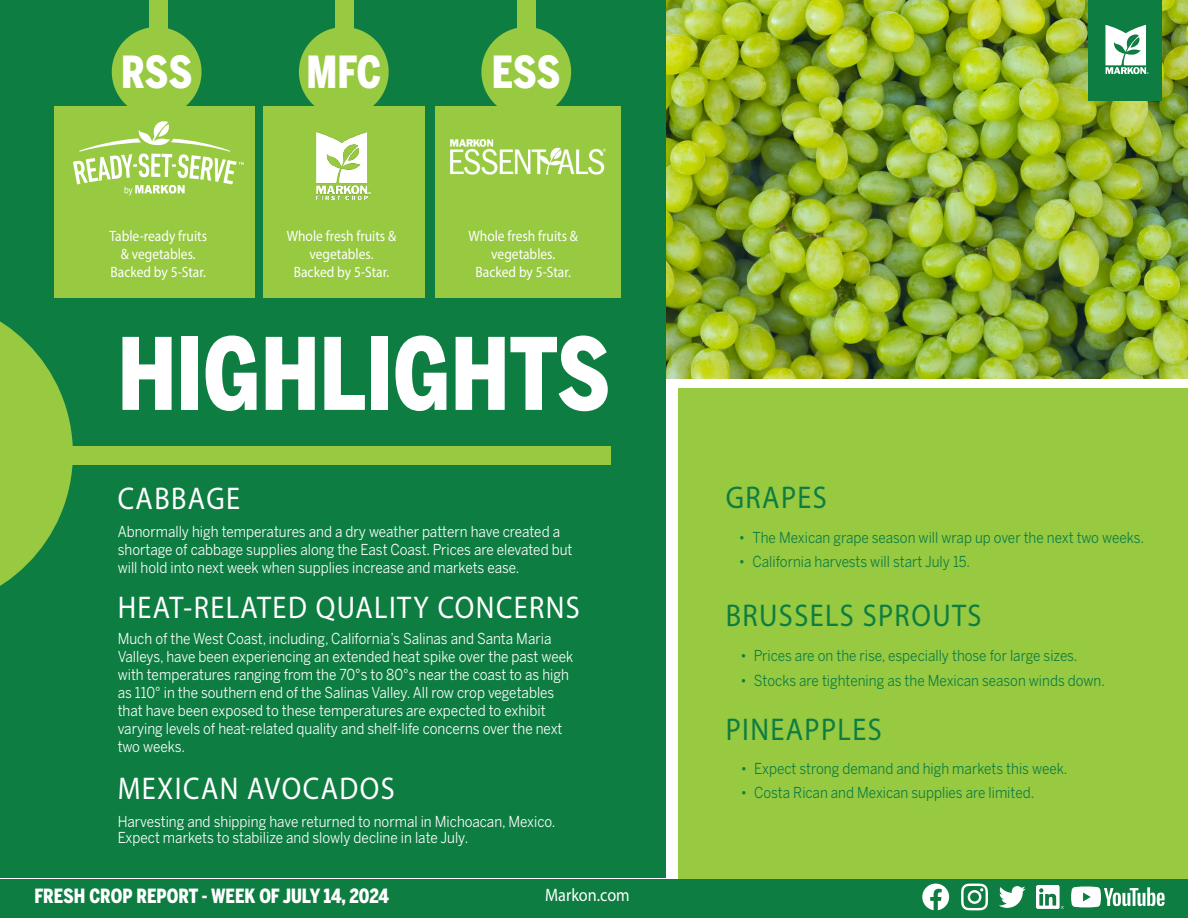
<style>
.page{position:relative;width:1188px;height:918px;background:#fff}
.page>*{position:absolute;margin:0;border:0;box-sizing:border-box;transform-origin:0 0}
.t1{font:900 98.7px "Benton Sans Cond";color:#fff;scale:.9 1}
.t2{font:900 43.95px "Benton Sans Cond";letter-spacing:-.01em;color:#fff;scale:.9 1}
.t3{font:31.5px "Myriad Pro";letter-spacing:.05em;color:#fff;scale:.9 1}
.t4{font:31.5px "Myriad Pro";letter-spacing:.05em;color:#0d7d41;scale:.9 1}
.t5{font:900 19.5px "Benton Sans Cond";color:#fff;scale:.9 1}
.t6{font:18px "Myriad Pro";color:#fff;scale:.9 1}
.t7{font:15px/18px "Benton Sans";color:#fff;scale:.9 1}
.t8{font:15px "Benton Sans";color:#0d7d41;scale:.9 1}
.t9{font:15px/18px "Myriad Pro";color:#fff;text-align:center;scale:.9 1}
</style>
<div class="page">
<img style="left:665px;top:0;width:523px;height:379px">
<div style="left:0;top:0;width:665px;height:878px;background:#0d7d41"></div>
<div style="left:1089px;top:0;width:73px;height:100px;background:#0d7d41"></div>
<svg style="left:0;top:297px;width:73px;height:289px"></svg>
<div style="left:0;top:446px;width:610px;height:19px;background:#97c941"></div>
<div style="left:149px;top:0;width:18px;height:39px;background:#97c941"></div>
<div style="left:335px;top:0;width:18px;height:39px;background:#97c941"></div>
<div style="left:517px;top:0;width:18px;height:39px;background:#97c941"></div>
<div style="left:678px;top:389px;width:510px;height:529px;background:#97c941"></div>
<div style="left:0;top:879px;width:1188px;height:39px;background:#0d7d41"></div>
<svg style="left:922px;top:884px;width:27px;height:26px"></svg>
<svg style="left:961px;top:884px;width:27px;height:26px"></svg>
<svg style="left:999px;top:886px;width:27px;height:22px"></svg>
<img style="left:1036px;top:886px;width:27px;height:22px">
<svg style="left:1071px;top:887px;width:94px;height:20px"></svg>
<svg style="left:1105px;top:25px;width:44px;height:48px"></svg>
<div style="left:112px;top:27px;width:90px;height:90px;background:#97c941;border-radius:50%"></div>
<div style="left:299px;top:27px;width:90px;height:90px;background:#97c941;border-radius:50%"></div>
<div style="left:481px;top:27px;width:90px;height:90px;background:#97c941;border-radius:50%"></div>
<div style="left:54px;top:106px;width:201px;height:191px;background:#97c941"></div>
<div style="left:263px;top:106px;width:162px;height:191px;background:#97c941"></div>
<div style="left:435px;top:106px;width:186px;height:191px;background:#97c941"></div>
<svg style="left:73px;top:121px;width:171px;height:74px"></svg>
<img style="left:317px;top:132px;width:54px;height:68px">
<img style="left:450px;top:140px;width:155px;height:35px">
<h2 class="t2" style="left:121px;top:46px;width:81px">RSS</h2>
<h2 class="t2" style="left:307px;top:46px;width:84px">MFC</h2>
<h2 class="t2" style="left:492px;top:46px;width:78px">ESS</h2>
<p class="t9" style="left:109px;top:227px;width:110px">Table-ready fruits &amp; vegetables.<br>Backed by 5-Star.</p>
<p class="t9" style="left:287px;top:227px;width:123px">Whole fresh fruits &amp; vegetables.<br>Backed by 5-Star.</p>
<p class="t9" style="left:468px;top:227px;width:123px">Whole fresh fruits &amp; vegetables.<br>Backed by 5-Star.</p>
<h1 class="t1" style="left:118px;top:316px;width:549px">HIGHLIGHTS</h1>
<h3 class="t3" style="left:118px;top:479px;width:137px">CABBAGE</h3>
<p class="t7" style="left:118px;top:522px;width:507px">Abnormally high temperatures and a dry weather pattern have created a shortage of cabbage supplies along the East Coast. Prices are elevated but will hold into next week when supplies increase and markets ease.</p>
<h3 class="t3" style="left:118px;top:588px;width:515px">HEAT-RELATED QUALITY CONCERNS</h3>
<p class="t7" style="left:118px;top:629px;width:508px">Much of the West Coast, including, California’s Salinas and Santa Maria Valleys, have been experiencing an extended heat spike over the past week with temperatures ranging from the 70°s to 80°s near the coast to as high as 110° in the southern end of the Salinas Valley. All row crop vegetables that have been exposed to these temperatures are expected to exhibit varying levels of heat-related quality and shelf-life concerns over the next two weeks.</p>
<h3 class="t3" style="left:118px;top:769px;width:309px">MEXICAN AVOCADOS</h3>
<p class="t7" style="left:118px;top:813px;width:488px;line-height:16.5px">Harvesting and shipping have returned to normal in Michoacan, Mexico.<br>Expect markets to stabilize and slowly decline in late July.</p>
<h3 class="t5" style="left:34px;top:884px;width:396px">FRESH CROP REPORT - WEEK OF JULY 14, 2024</h3>
<p class="t6" style="left:545px;top:883px;width:96px">Markon.com</p>
<h3 class="t4" style="left:726px;top:479px;width:114px">GRAPES</h3>
<p class="t8" style="left:739px;top:528px;width:452px">• The Mexican grape season will wrap up over the next two weeks.</p>
<p class="t8" style="left:739px;top:553px;width:258px">• California harvests will start July 15.</p>
<h3 class="t4" style="left:726px;top:596px;width:286px">BRUSSELS SPROUTS</h3>
<p class="t8" style="left:740px;top:647px;width:376px">• Prices are on the rise, especially those for large sizes.</p>
<p class="t8" style="left:740px;top:671px;width:407px">• Stocks are tightening as the Mexican season winds down.</p>
<h3 class="t4" style="left:726px;top:710px;width:175px">PINEAPPLES</h3>
<p class="t8" style="left:741px;top:760px;width:365px">• Expect strong demand and high markets this week.</p>
<p class="t8" style="left:741px;top:783px;width:328px">• Costa Rican and Mexican supplies are limited.</p>
</div>
